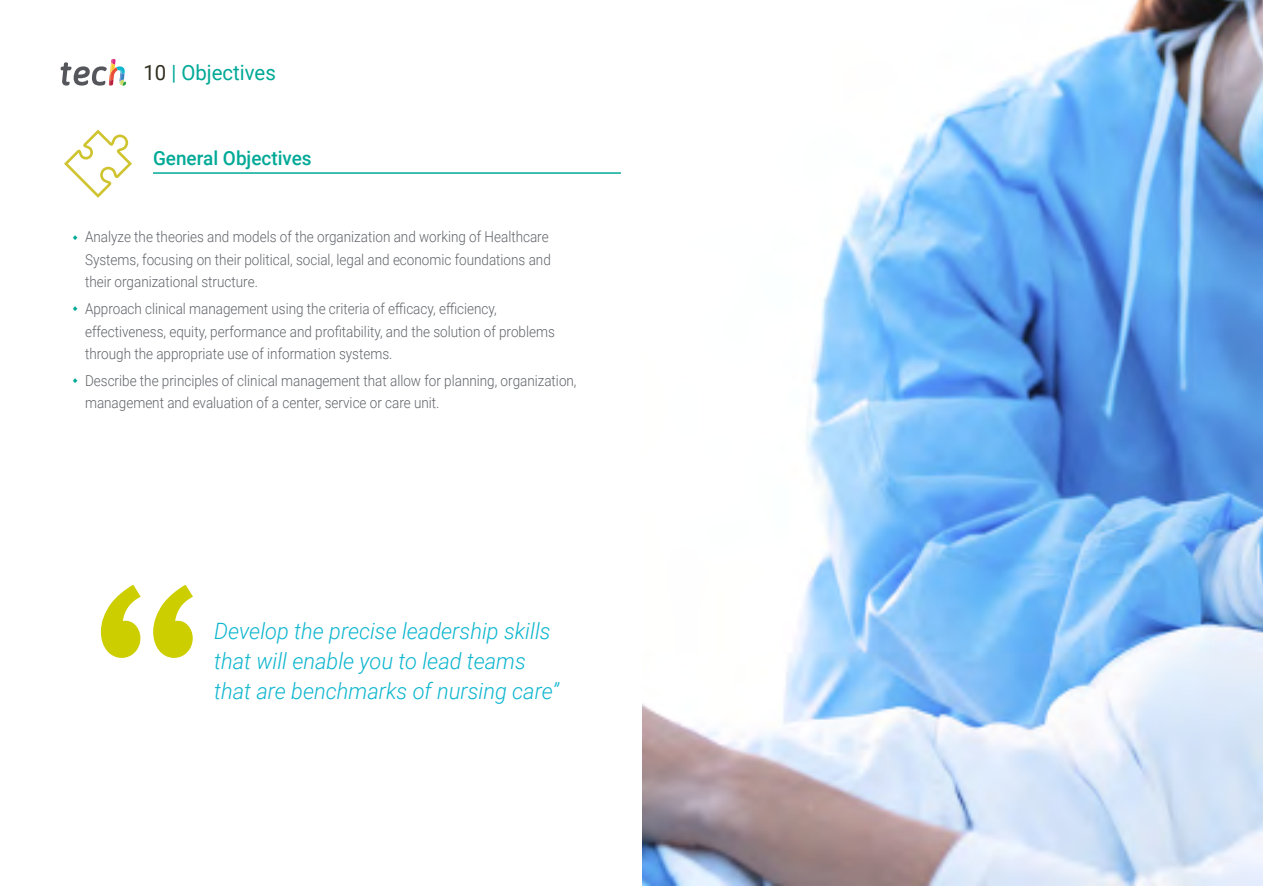
<style>
.page{position:relative;width:1263px;height:893px;background:#fff}
.page>*{position:absolute;margin:0;border:0;box-sizing:border-box;transform-origin:0 0}
.t1{font:italic 300 22.5px/30px "Roboto";color:#0fb6cf}
.t2{font:21px "Roboto";color:#00a996}
.t3{font:500 19.5px "Roboto";color:#00a996}
.t4{font:300 15px/22.5px "Roboto";color:#61646a;scale:.9 1}
.s1{color:#312e20}
</style>
<div class="page">
<hr style="left:153px;top:173px;width:468px;height:1px;background:#00a996">
<svg style="left:64px;top:130px;width:68px;height:68px"></svg>
<svg style="left:61px;top:59px;width:65px;height:27px"></svg>
<img style="left:642px;top:0;width:621px;height:885px">
<svg style="left:101px;top:585px;width:92px;height:73px"></svg>
<h2 class="t2" style="left:144px;top:57px;width:134px"><span class="s1">10</span> | Objectives</h2>
<h3 class="t3" style="left:153px;top:144px;width:160px">General Objectives</h3>
<p class="t4" style="left:85px;top:225px;width:519px">Analyze the theories and models of the organization and working of Healthcare<br>Systems, focusing on their political, social, legal and economic foundations and their organizational structure.</p>
<p class="t4" style="left:85px;top:297px;width:524px">Approach clinical management using the criteria of efficacy, efficiency, effectiveness, equity, performance and profitability, and the solution of problems through the appropriate use of information systems.</p>
<p class="t4" style="left:85px;top:369px;width:548px">Describe the principles of clinical management that allow for planning, organization, management and evaluation of a center, service or care unit.</p>
<h1 class="t1" style="left:214px;top:615px;width:346px">Develop the precise leadership skills that will enable you to lead teams that are benchmarks of nursing care”</h1>
</div>
